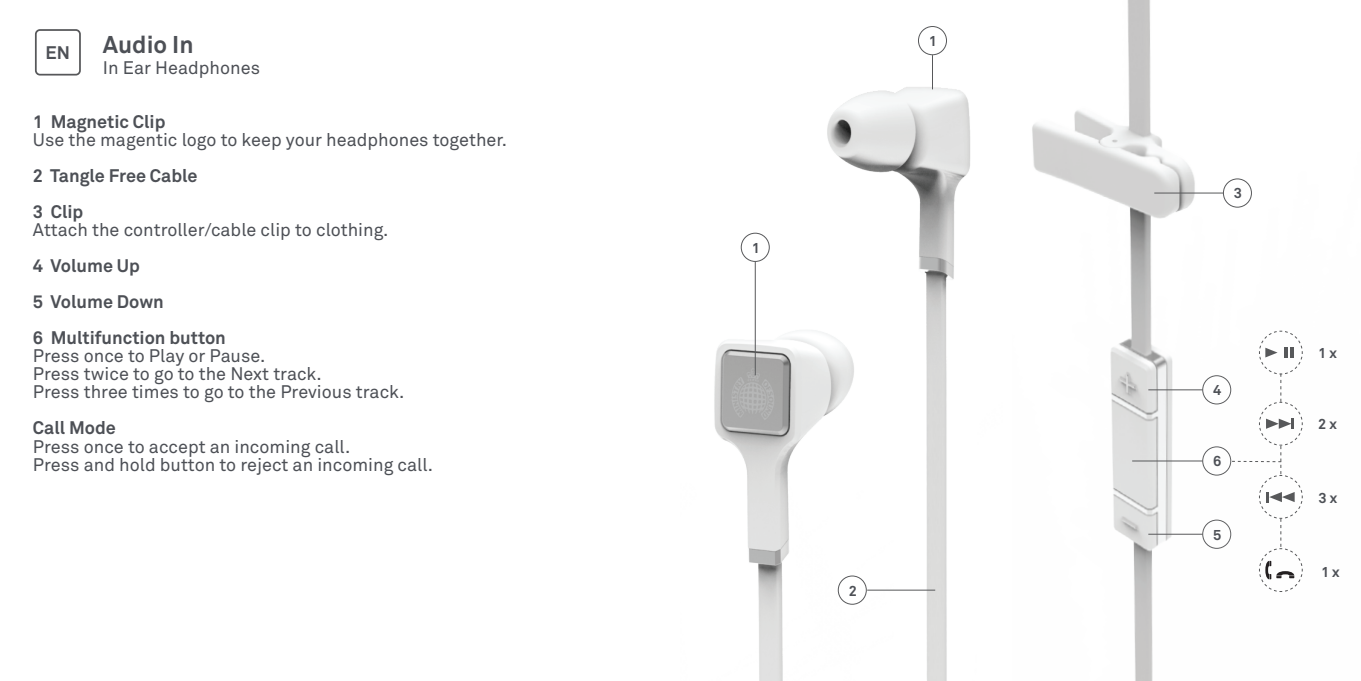
<style>
.page{position:relative;width:1361px;height:681px;background:#fff}
.page>*{position:absolute;margin:0;border:0;box-sizing:border-box;transform-origin:0 0}
.t1{font:700 24px "Akkurat";color:#4d5056}
.t2{font:18px/18px "Akkurat";color:#4d5056}
.t3{font:700 18px/36px "Akkurat";color:#4d5056}
.t4{font:700 14.4px "Akkurat";color:#4d5056}
</style>
<div class="page">
<div style="left:35px;top:29px;width:46px;height:46px;border:2px solid #57585a;border-radius:4px"></div>
<img style="left:1032px;top:0;width:220px;height:680px">
<hr style="left:1154px;top:192px;width:69px;height:1px;background:#57585a">
<hr style="left:1148px;top:389px;width:54px;height:1px;background:#57585a">
<hr style="left:1132px;top:460px;width:70px;height:1px;background:#57585a">
<hr style="left:1148px;top:533px;width:54px;height:1px;background:#57585a">
<svg style="left:1232px;top:330px;width:71px;height:262px"></svg>
<img style="left:714px;top:26px;width:256px;height:654px">
<div style="left:741px;top:233px;width:28px;height:29px;border:1px solid #57585a;border-radius:50%"></div>
<div style="left:838px;top:575px;width:28px;height:29px;border:1px solid #57585a;border-radius:50%"></div>
<div style="left:918px;top:26px;width:29px;height:29px;border:1px solid #57585a;border-radius:50%"></div>
<hr style="left:755px;top:262px;width:1px;height:113px;background:#57585a">
<hr style="left:932px;top:55px;width:1px;height:34px;background:#57585a">
<hr style="left:867px;top:589px;width:68px;height:1px;background:#57585a">
<p class="t3" style="left:46px;top:35px;width:26px">EN</p>
<h1 class="t1" style="left:103px;top:29px;width:92px">Audio In</h1>
<p class="t2" style="left:103px;top:59px;width:159px">In Ear Headphones</p>
<p class="t3" style="left:33px;top:104px;width:134px">1 Magnetic Clip</p>
<p class="t2" style="left:33px;top:131px;width:475px">Use the magentic logo to keep your headphones together.</p>
<p class="t3" style="left:33px;top:158px;width:166px">2 Tangle Free Cable<br>3 Clip</p>
<p class="t2" style="left:33px;top:221px;width:357px">Attach the controller/cable clip to clothing.</p>
<p class="t3" style="left:33px;top:248px;width:194px">4 Volume Up<br>5 Volume Down<br>6 Multifunction button</p>
<p class="t2" style="left:33px;top:347px;width:373px">Press once to Play or Pause.<br>Press twice to go to the Next track.<br>Press three times to go to the Previous track.</p>
<p class="t3" style="left:33px;top:410px;width:84px">Call Mode</p>
<p class="t2" style="left:33px;top:437px;width:402px">Press once to accept an incoming call.<br>Press and hold button to reject an incoming call.</p>
<p class="t4" style="left:751px;top:238px;width:10px">1</p>
<p class="t4" style="left:929px;top:32px;width:10px">1</p>
<p class="t4" style="left:848px;top:581px;width:10px">2</p>
<p class="t4" style="left:1234px;top:184px;width:10px">3</p>
<p class="t4" style="left:1213px;top:381px;width:10px">4</p>
<p class="t4" style="left:1213px;top:452px;width:10px">6</p>
<p class="t4" style="left:1213px;top:525px;width:10px">5</p>
<p class="t4" style="left:1318px;top:343px;width:20px">1 x</p>
<p class="t4" style="left:1318px;top:414px;width:20px">2 x</p>
<p class="t4" style="left:1318px;top:488px;width:20px">3 x</p>
<p class="t4" style="left:1321px;top:563px;width:20px">1 x</p>
</div>
